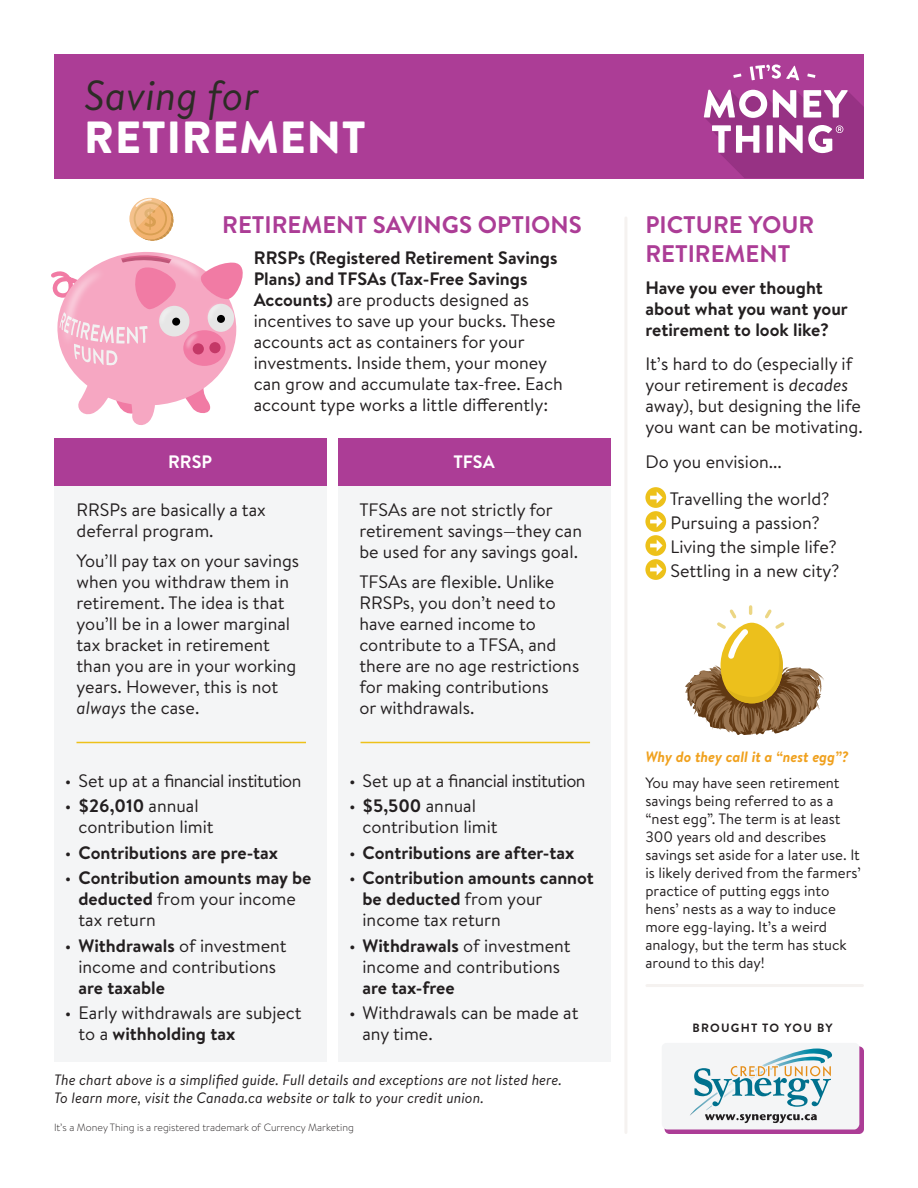
<style>
.page{position:relative;width:918px;height:1188px;background:#fff}
.page>*{position:absolute;margin:0;border:0;box-sizing:border-box;transform-origin:0 0}
.t1{font:900 45px "Brandon Text";letter-spacing:.02em;color:#fff}
.t2{font:italic 42px "Brandon Text";color:#2c2c25}
.t3{font:700 24px/28.8px "Brandon Text";color:#ac3d96}
.t4{font:18px/21px "Brandon Text";color:#231f20}
.t5{font:700 18px/21px "Brandon Text";color:#231f20}
.t6{font:18px "Brandon Text";letter-spacing:-.03em;color:#231f20}
.t7{font:700 18px "Brandon Text";color:#fff}
.t8{font:15px/18px "Brandon Text";color:#231f20}
.t9{font:italic 15px/18px "Brandon Text";color:#231f20}
.t10{font:italic 700 15px "Brandon Text";color:#f0a11e}
.t11{font:700 12px "Brandon Text";letter-spacing:.1em;color:#231f20}
.t12{font:300 10.5px "Brandon Text";color:#231f20}
.s1{font-weight:700}
.s2{font-style:italic}
.s3{font-weight:400}
</style>
<div class="page">
<div style="left:665px;top:1046px;width:199px;height:88px;background:#ac3d96;border-radius:5px"></div>
<svg style="left:662px;top:1043px;width:197px;height:87px;background:#d5e0e2"></svg>
<div style="left:54px;top:54px;width:810px;height:124px;background:#ac3d96"></div>
<div style="left:338px;top:438px;width:272px;height:49px;background:#ac3d96"></div>
<div style="left:54px;top:438px;width:272px;height:49px;background:#ac3d96"></div>
<div style="left:54px;top:487px;width:272px;height:575px;background:#f4f5f6"></div>
<div style="left:338px;top:487px;width:272px;height:575px;background:#f4f5f6"></div>
<svg style="left:704px;top:64px;width:160px;height:114px"></svg>
<div style="left:645px;top:487px;width:21px;height:21px;background:#edc11a;border-radius:50%"></div>
<svg style="left:650px;top:492px;width:13px;height:12px"></svg>
<div style="left:645px;top:511px;width:21px;height:21px;background:#edc11a;border-radius:50%"></div>
<svg style="left:650px;top:516px;width:13px;height:12px"></svg>
<div style="left:645px;top:535px;width:21px;height:21px;background:#edc11a;border-radius:50%"></div>
<svg style="left:650px;top:540px;width:13px;height:12px"></svg>
<div style="left:645px;top:559px;width:21px;height:21px;background:#edc11a;border-radius:50%"></div>
<svg style="left:650px;top:564px;width:13px;height:12px"></svg>
<svg style="left:685px;top:607px;width:139px;height:128px"></svg>
<svg style="left:51px;top:252px;width:192px;height:173px"></svg>
<img style="left:134px;top:282px;width:48px;height:69px">
<img style="left:182px;top:279px;width:61px;height:68px">
<svg style="left:183px;top:330px;width:43px;height:36px"></svg>
<img style="left:160px;top:308px;width:63px;height:67px">
<svg style="left:129px;top:198px;width:44px;height:43px"></svg>
<hr style="left:76px;top:742px;width:230px;height:1px;background:#edc11a">
<hr style="left:361px;top:742px;width:229px;height:1px;background:#edc11a">
<hr style="left:624px;top:218px;width:3px;height:914px;background:#f5f2f0">
<hr style="left:647px;top:984px;width:215px;height:3px;background:#f5f2f0">
<h2 class="t2" style="left:84px;top:66px;width:176px">Saving for</h2>
<h1 class="t1" style="left:84px;top:106px;width:283px">RETIREMENT</h1>
<h3 class="t3" style="left:222px;top:210px;width:361px">RETIREMENT SAVINGS OPTIONS</h3>
<p class="t4" style="left:254px;top:246px;width:311px"><span class="s1">RRSPs (Registered Retirement Savings Plans) and TFSAs (Tax-Free Savings Accounts)</span> are products designed as incentives to save up your bucks. These accounts act as containers for your investments. Inside them, your money can grow and accumulate tax-free. Each account type works a little differently:</p>
<p class="t7" style="left:168px;top:450px;width:46px">RRSP</p>
<p class="t7" style="left:453px;top:450px;width:43px">TFSA</p>
<p class="t4" style="left:76px;top:498px;width:191px">RRSPs are basically a tax deferral program.</p>
<p class="t4" style="left:76px;top:549px;width:224px">You’ll pay tax on your savings when you withdraw them in retirement. The idea is that you’ll be in a lower marginal tax bracket in retirement than you are in your working years. However, this is not <span class="s2">always</span> the case.</p>
<p class="t6" style="left:65px;top:768px;width:238px">• Set up at a financial institution</p>
<p class="t4" style="left:78px;top:795px;width:137px;text-indent:-14px">• <span class="s1">$26,010</span> annual contribution limit</p>
<p class="t5" style="left:65px;top:842px;width:215px"><span class="s3">•</span> Contributions are pre-tax</p>
<p class="t5" style="left:78px;top:867px;width:235px;text-indent:-14px"><span class="s3">•</span> Contribution amounts may be deducted <span class="s3">from your income tax return</span></p>
<p class="t4" style="left:65px;top:935px;width:223px;text-align:center">• <span class="s1">Withdrawals</span> of investment income and contributions</p>
<p class="t5" style="left:78px;top:977px;width:88px">are taxable</p>
<p class="t4" style="left:78px;top:1002px;width:225px;text-indent:-14px">• Early withdrawals are subject to a <span class="s1">withholding tax</span></p>
<p class="t4" style="left:359px;top:498px;width:224px">TFSAs are not strictly for retirement savings—they can be used for any savings goal.</p>
<p class="t4" style="left:359px;top:570px;width:221px">TFSAs are flexible. Unlike<br>RRSPs, you don’t need to have earned income to contribute to a TFSA, and there are no age restrictions for making contributions<br>or withdrawals.</p>
<p class="t6" style="left:349px;top:768px;width:238px">• Set up at a financial institution</p>
<p class="t4" style="left:363px;top:795px;width:137px;text-indent:-14px">• <span class="s1">$5,500</span> annual contribution limit</p>
<p class="t5" style="left:349px;top:842px;width:227px"><span class="s3">•</span> Contributions are after-tax</p>
<p class="t5" style="left:363px;top:867px;width:233px;text-indent:-14px"><span class="s3">•</span> Contribution amounts cannot be deducted <span class="s3">from your income tax return</span></p>
<p class="t4" style="left:349px;top:935px;width:223px;text-align:center">• <span class="s1">Withdrawals</span> of investment income and contributions</p>
<p class="t5" style="left:363px;top:977px;width:94px">are tax-free</p>
<p class="t4" style="left:363px;top:1002px;width:218px;text-indent:-14px">• Withdrawals can be made at any time.</p>
<p class="t9" style="left:54px;top:1070px;width:509px">The chart above is a simplified guide. Full details and exceptions are not listed here.<br>To learn more, visit the Canada.ca website or talk to your credit union.</p>
<p class="t12" style="left:54px;top:1120px;width:301px">It’s a Money Thing is a registered trademark of Currency Marketing</p>
<h3 class="t3" style="left:645px;top:210px;width:170px">PICTURE YOUR<br>RETIREMENT</h3>
<p class="t5" style="left:645px;top:276px;width:204px">Have you ever thought about what you want your retirement to look like?</p>
<p class="t4" style="left:645px;top:353px;width:219px">It’s hard to do (especially if your retirement is <span class="s2">decades </span>away), but designing the life you want can be motivating.</p>
<p class="t4" style="left:670px;top:442px;width:161px;line-height:37.3px;text-indent:-24px">Do you envision...<br>Travelling the world?</p>
<p class="t4" style="left:670px;top:510px;width:171px;line-height:24px">Pursuing a passion?<br>Living the simple life?<br>Settling in a new city?</p>
<p class="t10" style="left:645px;top:747px;width:205px">Why do they call it a “nest egg”?</p>
<p class="t8" style="left:645px;top:773px;width:217px">You may have seen retirement savings being referred to as a “nest egg”. The term is at least<br>300 years old and describes savings set aside for a later use. It is likely derived from the farmers’ practice of putting eggs into hens’ nests as a way to induce more egg-laying. It’s a weird analogy, but the term has stuck around to this day!</p>
<p class="t11" style="left:693px;top:1020px;width:142px">BROUGHT TO YOU BY</p>
</div>
